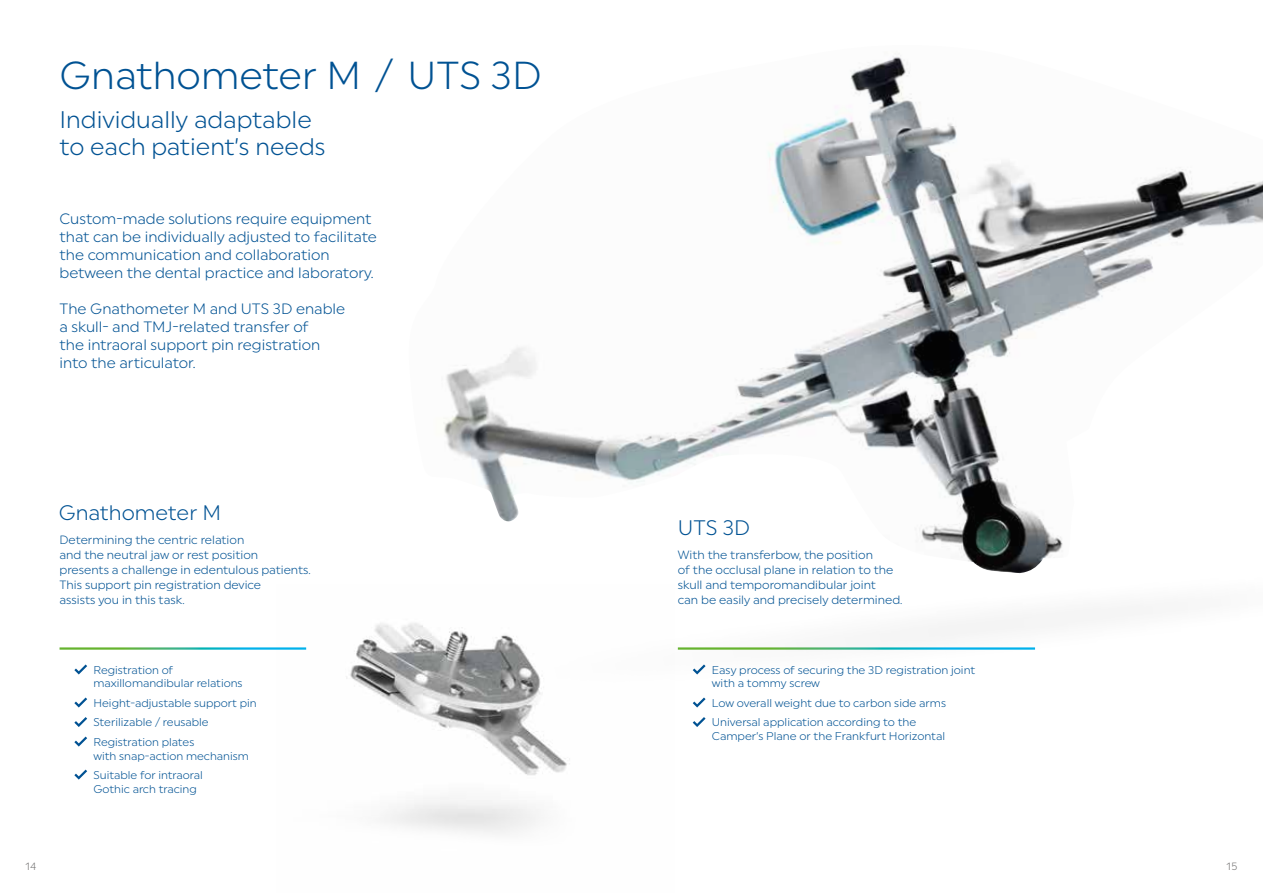
<style>
.page{position:relative;width:1263px;height:893px;background:#fff}
.page>*{position:absolute;margin:0;border:0;box-sizing:border-box;transform-origin:0 0}
.t1{font:39px "Uniform Pro Ivoclar Lgt";color:#005293}
.t2{font:24px/27px "Uniform Pro Ivoclar Lgt";color:#005293}
.t3{font:21px "Uniform Pro Ivoclar Lgt";color:#005293}
.t4{font:15px/18px "Uniform Pro Ivoclar Lgt";color:#005293}
.t5{font:12px/15px "Uniform Pro Ivoclar Lgt";color:#005293}
.t6{font:11.25px/19.5px "Uniform Pro Ivoclar Lgt";color:#005293}
.t7{font:10.5px "Uniform Pro Ivoclar Lgt";color:#706f6f}
</style>
<div class="page">
<img style="left:306px;top:573px;width:730px;height:260px">
<img style="left:443px;top:53px;width:820px;height:520px">
<svg style="left:74px;top:664px;width:13px;height:10px"></svg>
<svg style="left:74px;top:697px;width:13px;height:10px"></svg>
<svg style="left:74px;top:717px;width:13px;height:10px"></svg>
<svg style="left:74px;top:737px;width:13px;height:10px"></svg>
<svg style="left:74px;top:770px;width:13px;height:10px"></svg>
<svg style="left:693px;top:664px;width:12px;height:10px"></svg>
<svg style="left:693px;top:697px;width:12px;height:10px"></svg>
<svg style="left:693px;top:717px;width:12px;height:10px"></svg>
<hr style="left:678px;top:647px;width:357px;height:3px;background:#fff">
<h1 class="t1" style="left:60px;top:52px;width:484px">Gnathometer M / UTS 3D</h1>
<h2 class="t2" style="left:60px;top:106px;width:267px">Individually adaptable to each patient’s needs</h2>
<h3 class="t4" style="left:60px;top:209px;width:319px">Custom-made solutions require equipment that can be individually adjusted to facilitate the communication and collaboration between the dental practice and laboratory.</h3>
<h3 class="t4" style="left:60px;top:299px;width:287px">The Gnathometer M and UTS 3D enable a skull- and TMJ-related transfer of<br>the intraoral support pin registration into the articulator.</h3>
<h3 class="t3" style="left:59px;top:501px;width:164px">Gnathometer M</h3>
<p class="t5" style="left:60px;top:532px;width:253px">Determining the centric relation<br>and the neutral jaw or rest position<br>presents a challenge in edentulous patients.<br>This support pin registration device<br>assists you in this task.</p>
<p class="t6" style="left:93px;top:663px;width:151px;line-height:13.5px">Registration of maxillomandibular relations</p>
<p class="t6" style="left:93px;top:693px;width:165px">Height-adjustable support pin<br>Sterilizable / reusable<br>Registration plates</p>
<p class="t6" style="left:93px;top:746px;width:157px">with snap-action mechanism<br>Suitable for intraoral</p>
<p class="t6" style="left:93px;top:779px;width:105px">Gothic arch tracing</p>
<h3 class="t3" style="left:678px;top:516px;width:74px">UTS 3D</h3>
<p class="t5" style="left:678px;top:547px;width:226px">With the transferbow, the position<br>of the occlusal plane in relation to the skull and temporomandibular joint<br>can be easily and precisely determined.</p>
<p class="t6" style="left:712px;top:663px;width:265px;line-height:13.5px">Easy process of securing the 3D registration joint with a tommy screw</p>
<p class="t6" style="left:712px;top:693px;width:236px">Low overall weight due to carbon side arms<br>Universal application according to the</p>
<p class="t6" style="left:712px;top:726px;width:235px">Camper’s Plane or the Frankfurt Horizontal</p>
<p class="t7" style="left:26px;top:860px;width:12px">14</p>
<p class="t7" style="left:1226px;top:860px;width:12px">15</p>
</div>
